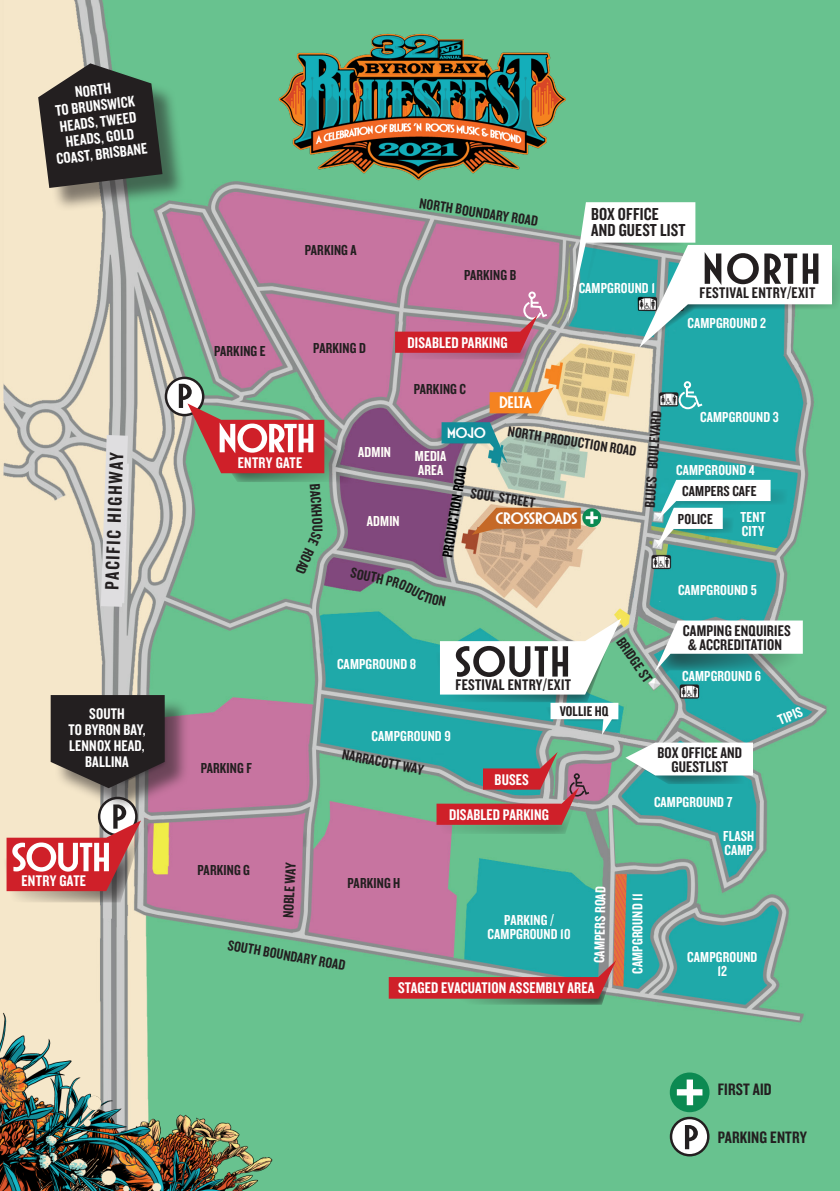
<style>
.page{position:relative;width:840px;height:1191px;background:#fff}
.page>*{position:absolute;margin:0;border:0;box-sizing:border-box;transform-origin:0 0}
.sites{font:700 57.6px "LHF Gloria";letter-spacing:.03em;color:#231f20}
.sites-2{font:700 54px "LHF Gloria";letter-spacing:-.015em;color:#fff}
.sites-3{font:700 22px "LHF Gloria";color:#fff}
.sites-4{font:20px "Knockout HTF49 Liteweight";color:#231f20}
.sites-5{font:700 20px "LHF Gloria";color:#fff}
.small_tags{font:18px/16px "Knockout HTF49 Liteweight";letter-spacing:.01em;color:#231f20}
.small_tags-2{font:17.2px "Knockout HTF49 Liteweight";letter-spacing:.01em;color:#231f20}
.sites-6{font:16px/16px "Knockout HTF49 Liteweight";letter-spacing:.01em;color:#fff;text-align:center}
.sites-7{font:16px/14px "Knockout HTF49 Liteweight";letter-spacing:.01em;color:#231f20;text-align:center}
.Paragraph_Style_1{font:16px "Knockout HTF49 Liteweight";letter-spacing:.02em;color:#231f20}
.small_tags-3{font:16px "Knockout HTF49 Liteweight";letter-spacing:.01em;color:#fff}
.Paragraph_Style_1-2{font:16px "Knockout HTF49 Liteweight";letter-spacing:.02em;color:#fff}
.sites-8{font:15px "Knockout HTF49 Liteweight";letter-spacing:.01em;color:#231f20}
.sites-9{font:15px/14px "Knockout HTF49 Liteweight";letter-spacing:.01em;color:#fff;text-align:center}
.sites-10{font:15px/14px "Knockout HTF49 Liteweight";letter-spacing:.01em;color:#fffef8}
.black_on_white_signs{font:15px/14px "Knockout HTF49 Liteweight";letter-spacing:.01em;color:#fff}
.sites-11{font:15px "Knockout HTF49 Liteweight";color:#000001}
.SITE_MAP_TAGS{font:14.6px "Knockout HTF49 Liteweight";letter-spacing:.01em;color:#231f20}
</style>
<div class="page">
<img style="left:0;top:0;width:839px;height:1191px">
<svg style="left:382px;top:960px;width:241px;height:44px;background:#956c63"></svg>
<svg style="left:624px;top:742px;width:128px;height:42px"></svg>
<svg style="left:166px;top:378px;width:37px;height:37px"></svg>
<div style="left:165px;top:377px;width:39px;height:39px;border:2px solid #231f20;border-radius:50%"></div>
<div style="left:669px;top:1072px;width:40px;height:40px;background:#0c8a52;border-radius:50%"></div>
<svg style="left:676px;top:1079px;width:26px;height:26px"></svg>
<svg style="left:582px;top:508px;width:19px;height:19px"></svg>
<svg style="left:656px;top:480px;width:133px;height:69px"></svg>
<svg style="left:101px;top:435px;width:27px;height:172px;background:#dddbdb"></svg>
<div style="left:54px;top:698px;width:136px;height:114px;background:#231f20;opacity:.55"></div>
<svg style="left:51px;top:695px;width:114px;height:93px;background:#342e2e"></svg>
<div style="left:42px;top:67px;width:145px;height:145px;background:#231f20;opacity:.55"></div>
<svg style="left:38px;top:63px;width:124px;height:125px;background:#3e413a"></svg>
<svg style="left:567px;top:202px;width:272px;height:146px"></svg>
<svg style="left:427px;top:612px;width:208px;height:123px"></svg>
<svg style="left:677px;top:380px;width:27px;height:30px"></svg>
<svg style="left:646px;top:620px;width:159px;height:64px"></svg>
<svg style="left:470px;top:508px;width:127px;height:27px;background:#c28854"></svg>
<svg style="left:433px;top:422px;width:74px;height:41px;background:#6b959f"></svg>
<svg style="left:489px;top:383px;width:67px;height:33px;background:#e0975f"></svg>
<svg style="left:391px;top:290px;width:158px;height:69px;background:#be6a81"></svg>
<svg style="left:430px;top:752px;width:160px;height:82px;background:#8e7b76"></svg>
<img style="left:275px;top:31px;width:293px;height:152px">
<svg style="left:670px;top:1118px;width:37px;height:37px"></svg>
<div style="left:669px;top:1116px;width:40px;height:40px;border:2px solid #231f20;border-radius:50%"></div>
<svg style="left:684px;top:1125px;width:13px;height:24px"></svg>
<svg style="left:179px;top:384px;width:166px;height:98px;background:#a3746b"></svg>
<svg style="left:0;top:804px;width:158px;height:98px;background:#ce7f79"></svg>
<img style="left:0;top:1010px;width:273px;height:181px">
<svg style="left:385px;top:575px;width:61px;height:31px;background:#6fbc91"></svg>
<div style="left:295px;top:517px;width:27px;height:57px;background:#68c28f"></div>
<p class="sites-6" style="left:48px;top:88px;width:93px;rotate:-7deg">NORTH<br>TO BRUNSWICK<br>HEADS, TWEED<br>HEADS, GOLD<br>COAST, BRISBANE</p>
<p class="sites-4" style="left:102px;top:589px;width:139px;rotate:-88deg">PACIFIC HIGHWAY</p>
<p class="sites-6" style="left:89px;top:706px;width:37px">SOUTH</p>
<p class="sites-6" style="left:68px;top:722px;width:78px">TO BYRON BAY,</p>
<p class="sites-6" style="left:69px;top:738px;width:77px">LENNOX HEAD,</p>
<p class="sites-6" style="left:85px;top:754px;width:45px">BALLINA</p>
<p class="sites-2" style="left:12px;top:830px;width:100px">SOUTH</p>
<p class="Paragraph_Style_1-2" style="left:21px;top:872px;width:66px">ENTRY GATE</p>
<p class="sites-8" style="left:214px;top:343px;width:53px">PARKING E</p>
<p class="sites-8" style="left:305px;top:242px;width:53px">PARKING A</p>
<p class="sites-8" style="left:313px;top:341px;width:54px">PARKING D</p>
<p class="sites-8" style="left:420px;top:195px;width:121px;rotate:9deg">NORTH BOUNDARY ROAD</p>
<p class="sites-8" style="left:464px;top:267px;width:54px">PARKING B</p>
<p class="sites-6" style="left:407px;top:335px;width:101px">DISABLED PARKING</p>
<p class="small_tags" style="left:590px;top:207px;width:96px">BOX OFFICE<br>AND GUEST LIST</p>
<p class="sites-9" style="left:578px;top:282px;width:78px">CAMPGROUND 1</p>
<p class="sites" style="left:702px;top:240px;width:118px">NORTH</p>
<p class="Paragraph_Style_1" style="left:699px;top:284px;width:117px">FESTIVAL ENTRY/EXIT</p>
<p class="sites-9" style="left:687px;top:316px;width:80px">CAMPGROUND 2</p>
<p class="sites-8" style="left:413px;top:381px;width:54px">PARKING C</p>
<p class="sites-3" style="left:499px;top:391px;width:34px">DELTA</p>
<p class="sites-2" style="left:218px;top:411px;width:98px">NORTH</p>
<p class="Paragraph_Style_1-2" style="left:237px;top:454px;width:66px">ENTRY GATE</p>
<p class="sites-8" style="left:322px;top:483px;width:35px;rotate:86deg">BACKH</p>
<p class="sites-10" style="left:358px;top:446px;width:34px">ADMIN</p>
<p class="sites-10" style="left:366px;top:514px;width:34px">ADMIN</p>
<p class="sites-8" style="left:509px;top:423px;width:131px;rotate:9deg">NORTH PRODUCTION ROAD</p>
<p class="sites-5" style="left:447px;top:423px;width:40px">MOJO</p>
<p class="sites-10" style="left:414px;top:449px;width:33px">MEDIA<br>AREA</p>
<p class="sites-11" style="left:439px;top:556px;width:95px;rotate:-81deg">PRODUCTION ROAD</p>
<p class="sites-8" style="left:471px;top:485px;width:67px;rotate:9deg">SOUL STREET</p>
<p class="sites-3" style="left:495px;top:508px;width:83px">CROSSROADS</p>
<p class="sites-8" style="left:641px;top:507px;width:98px;rotate:-86deg">BLUES BOULEVARD</p>
<p class="sites-9" style="left:699px;top:410px;width:80px">CAMPGROUND 3</p>
<p class="black_on_white_signs" style="left:675px;top:463px;width:80px">CAMPGROUND 4</p>
<p class="sites-8" style="left:681px;top:484px;width:76px">CAMPERS CAFE</p>
<p class="sites-8" style="left:677px;top:512px;width:36px">POLICE</p>
<p class="black_on_white_signs" style="left:740px;top:510px;width:26px">TENT<br>CITY</p>
<p class="sites-8" style="left:352px;top:565px;width:35px;rotate:12deg">SOUTH</p>
<p class="sites-9" style="left:677px;top:584px;width:80px">CAMPGROUND 5</p>
<p class="sites-8" style="left:201px;top:760px;width:53px">PARKING F</p>
<p class="sites-9" style="left:337px;top:657px;width:80px">CAMPGROUND 8</p>
<p class="sites" style="left:455px;top:633px;width:116px">SOUTH</p>
<p class="Paragraph_Style_1" style="left:455px;top:677px;width:117px">FESTIVAL ENTRY/EXIT</p>
<p class="sites-8" style="left:625px;top:634px;width:53px;rotate:55deg">BRIDGE ST</p>
<p class="SITE_MAP_TAGS" style="left:559px;top:704px;width:50px">VOLLIE HQ</p>
<p class="sites-9" style="left:371px;top:729px;width:80px">CAMPGROUND 9</p>
<p class="sites-7" style="left:682px;top:623px;width:109px">CAMPING ENQUIRIES</p>
<p class="sites-7" style="left:687px;top:637px;width:96px">&amp; ACCREDITATION</p>
<p class="sites-9" style="left:681px;top:669px;width:80px">CAMPGROUND 6</p>
<p class="sites-9" style="left:775px;top:714px;width:27px;rotate:-23deg">TIPIS</p>
<p class="sites-8" style="left:343px;top:746px;width:84px;rotate:11deg">NARRACOTT WAY</p>
<p class="sites-6" style="left:494px;top:772px;width:36px">BUSES</p>
<p class="sites-6" style="left:449px;top:806px;width:101px">DISABLED PARKING</p>
<p class="sites-7" style="left:657px;top:746px;width:86px">BOX OFFICE AND<br>GUESTLIST</p>
<p class="sites-9" style="left:653px;top:795px;width:80px">CAMPGROUND 7</p>
<p class="sites-9" style="left:722px;top:829px;width:33px">FLASH</p>
<p class="sites-9" style="left:724px;top:843px;width:30px">CAMP</p>
<p class="sites-8" style="left:197px;top:862px;width:54px">PARKING G</p>
<p class="sites-8" style="left:280px;top:917px;width:57px;rotate:-87deg">NOBLE WAY</p>
<p class="sites-8" style="left:347px;top:875px;width:54px">PARKING H</p>
<p class="sites-8" style="left:229px;top:937px;width:121px;rotate:10deg">SOUTH BOUNDARY ROAD</p>
<p class="sites-9" style="left:487px;top:913px;width:84px">PARKING /<br>CAMPGROUND 10</p>
<p class="sites-9" style="left:592px;top:963px;width:78px;rotate:-89deg">CAMPERS ROAD</p>
<p class="small_tags-3" style="left:398px;top:979px;width:197px">STAGED EVACUATION ASSEMBLY AREA</p>
<p class="sites-9" style="left:630px;top:973px;width:82px;rotate:-90deg">CAMPGROUND 11</p>
<p class="sites-9" style="left:687px;top:950px;width:72px">CAMPGROUND</p>
<p class="sites-9" style="left:717px;top:964px;width:11px">12</p>
<p class="small_tags-2" style="left:717px;top:1080px;width:55px">FIRST AID</p>
<p class="small_tags-2" style="left:717px;top:1129px;width:91px">PARKING ENTRY</p>
</div>
